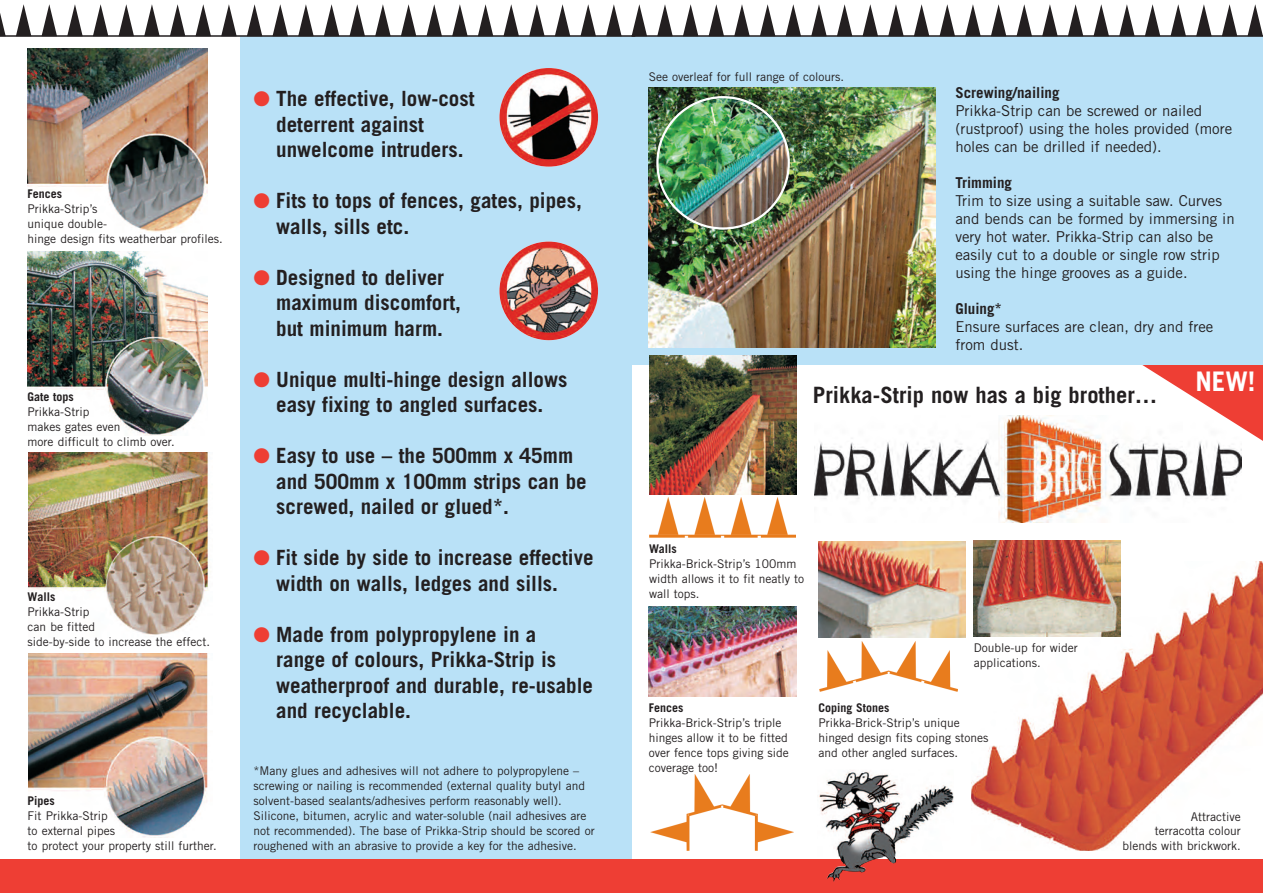
<style>
.page{position:relative;width:1263px;height:893px;background:#fff}
.page>*{position:absolute;margin:0;border:0;box-sizing:border-box;transform-origin:0 0}
.t1{font:700 27px "Trade Gothic";color:#fff}
.t2{font:700 22.5px "Trade Gothic";color:#231f20}
.t3{font:700 21px/25.5px "Trade Gothic";color:#231f20}
.t4{font:15px/18px "Trade Gothic";color:#231f20}
.t5{font:700 15px "Trade Gothic";color:#231f20}
.t6{font:12px/15px "Trade Gothic";color:#231f20}
.t7{font:700 12px "Trade Gothic";color:#231f20}
.s1{color:#ee3e34}
</style>
<div class="page">
<img style="left:814px;top:415px;width:428px;height:107px">
<svg style="left:1131px;top:364px;width:132px;height:88px"></svg>
<div style="left:632px;top:36px;width:631px;height:328px;background:#b9e1f7"></div>
<div style="left:241px;top:36px;width:391px;height:830px;background:#b9e1f7"></div>
<svg style="left:632px;top:4px;width:15px;height:31px"></svg>
<svg style="left:657px;top:4px;width:16px;height:31px"></svg>
<svg style="left:683px;top:4px;width:15px;height:31px"></svg>
<svg style="left:709px;top:4px;width:15px;height:31px"></svg>
<svg style="left:734px;top:4px;width:16px;height:31px"></svg>
<svg style="left:760px;top:4px;width:15px;height:31px"></svg>
<svg style="left:786px;top:4px;width:15px;height:31px"></svg>
<svg style="left:811px;top:4px;width:16px;height:31px"></svg>
<svg style="left:837px;top:4px;width:15px;height:31px"></svg>
<svg style="left:862px;top:4px;width:16px;height:31px"></svg>
<svg style="left:888px;top:4px;width:16px;height:31px"></svg>
<svg style="left:914px;top:4px;width:15px;height:31px"></svg>
<svg style="left:939px;top:4px;width:16px;height:31px"></svg>
<svg style="left:965px;top:4px;width:16px;height:31px"></svg>
<svg style="left:991px;top:4px;width:15px;height:31px"></svg>
<svg style="left:1016px;top:4px;width:16px;height:31px"></svg>
<svg style="left:1042px;top:4px;width:16px;height:31px"></svg>
<svg style="left:1068px;top:4px;width:15px;height:31px"></svg>
<svg style="left:1093px;top:4px;width:16px;height:31px"></svg>
<svg style="left:1119px;top:4px;width:16px;height:31px"></svg>
<svg style="left:1145px;top:4px;width:15px;height:31px"></svg>
<svg style="left:1170px;top:4px;width:16px;height:31px"></svg>
<svg style="left:1196px;top:4px;width:16px;height:31px"></svg>
<svg style="left:1222px;top:4px;width:15px;height:31px"></svg>
<svg style="left:1247px;top:4px;width:16px;height:31px"></svg>
<hr style="left:632px;top:35px;width:631px;height:2px;background:#231f20">
<div style="left:0;top:860px;width:1263px;height:33px;background:#ee3e34"></div>
<svg style="left:0;top:13px;width:6px;height:22px"></svg>
<svg style="left:16px;top:4px;width:15px;height:31px"></svg>
<svg style="left:42px;top:4px;width:15px;height:31px"></svg>
<svg style="left:67px;top:4px;width:16px;height:31px"></svg>
<svg style="left:93px;top:4px;width:15px;height:31px"></svg>
<svg style="left:119px;top:4px;width:15px;height:31px"></svg>
<svg style="left:144px;top:4px;width:16px;height:31px"></svg>
<svg style="left:170px;top:4px;width:15px;height:31px"></svg>
<svg style="left:195px;top:4px;width:16px;height:31px"></svg>
<svg style="left:221px;top:4px;width:16px;height:31px"></svg>
<svg style="left:247px;top:4px;width:15px;height:31px"></svg>
<svg style="left:272px;top:4px;width:16px;height:31px"></svg>
<svg style="left:298px;top:4px;width:16px;height:31px"></svg>
<svg style="left:324px;top:4px;width:15px;height:31px"></svg>
<svg style="left:349px;top:4px;width:16px;height:31px"></svg>
<svg style="left:375px;top:4px;width:16px;height:31px"></svg>
<svg style="left:401px;top:4px;width:15px;height:31px"></svg>
<svg style="left:426px;top:4px;width:16px;height:31px"></svg>
<svg style="left:452px;top:4px;width:16px;height:31px"></svg>
<svg style="left:478px;top:4px;width:15px;height:31px"></svg>
<svg style="left:503px;top:4px;width:16px;height:31px"></svg>
<svg style="left:529px;top:4px;width:16px;height:31px"></svg>
<svg style="left:555px;top:4px;width:15px;height:31px"></svg>
<svg style="left:580px;top:4px;width:16px;height:31px"></svg>
<svg style="left:606px;top:4px;width:16px;height:31px"></svg>
<hr style="left:0;top:35px;width:635px;height:2px;background:#231f20">
<img style="left:649px;top:356px;width:148px;height:138px">
<img style="left:649px;top:606px;width:147px;height:90px">
<img style="left:650px;top:498px;width:145px;height:39px">
<img style="left:650px;top:774px;width:143px;height:76px">
<img style="left:971px;top:561px;width:292px;height:290px">
<img style="left:649px;top:87px;width:286px;height:261px">
<img style="left:29px;top:453px;width:180px;height:182px">
<img style="left:28px;top:653px;width:180px;height:185px">
<img style="left:28px;top:49px;width:179px;height:183px">
<img style="left:28px;top:252px;width:179px;height:184px">
<img style="left:499px;top:68px;width:99px;height:99px">
<img style="left:499px;top:242px;width:99px;height:98px">
<img style="left:656px;top:96px;width:134px;height:134px">
<img style="left:818px;top:541px;width:147px;height:97px">
<img style="left:820px;top:641px;width:137px;height:50px">
<img style="left:973px;top:540px;width:148px;height:97px">
<img style="left:817px;top:770px;width:137px;height:112px">
<p class="t7" style="left:28px;top:190px;width:36px">Fences</p>
<p class="t6" style="left:28px;top:203px;width:197px">Prikka-Strip’s<br>unique double-<br>hinge design fits weatherbar profiles.</p>
<p class="t7" style="left:28px;top:392px;width:48px">Gate tops</p>
<p class="t6" style="left:28px;top:405px;width:149px">Prikka-Strip<br>makes gates even<br>more difficult to climb over.</p>
<p class="t7" style="left:28px;top:592px;width:29px">Walls</p>
<p class="t6" style="left:28px;top:605px;width:184px">Prikka-Strip<br>can be fitted<br>side-by-side to increase the effect.</p>
<p class="t7" style="left:28px;top:796px;width:29px">Pipes</p>
<p class="t6" style="left:28px;top:809px;width:191px">Fit Prikka-Strip<br>to external pipes<br>to protect your property still further.</p>
<h3 class="t3" style="left:276px;top:88px;width:200px;text-indent:-23px"><span class="s1">●</span> The effective, low-cost deterrent against unwelcome intruders.</h3>
<h3 class="t3" style="left:276px;top:190px;width:307px;text-indent:-23px"><span class="s1">●</span> Fits to tops of fences, gates, pipes, walls, sills etc.</h3>
<h3 class="t3" style="left:276px;top:266px;width:186px;text-indent:-23px"><span class="s1">●</span> Designed to deliver maximum discomfort, but minimum harm.</h3>
<h3 class="t3" style="left:253px;top:368px;width:315px;text-align:center"><span class="s1">●</span> Unique multi-hinge design allows easy fixing to angled surfaces.</h3>
<h3 class="t3" style="left:276px;top:445px;width:312px;text-indent:-23px"><span class="s1">●</span> Easy to use – the 500mm x 45mm and 500mm x 100mm strips can be screwed, nailed or glued*.</h3>
<h3 class="t3" style="left:276px;top:547px;width:319px;text-indent:-23px"><span class="s1">●</span> Fit side by side to increase effective width on walls, ledges and sills.</h3>
<h3 class="t3" style="left:276px;top:623px;width:318px;text-indent:-23px"><span class="s1">●</span> Made from polypropylene in a<br>range of colours, Prikka-Strip is weatherproof and durable, re-usable and recyclable.</h3>
<p class="t6" style="left:253px;top:764px;width:343px">*Many glues and adhesives will not adhere to polypropylene – screwing or nailing is recommended (external quality butyl and solvent-based sealants/adhesives perform reasonably well).<br>Silicone, bitumen, acrylic and water-soluble (nail adhesives are not recommended). The base of Prikka-Strip should be scored or roughened with an abrasive to provide a key for the adhesive.</p>
<p class="t6" style="left:649px;top:71px;width:197px">See overleaf for full range of colours.</p>
<p class="t5" style="left:955px;top:87px;width:106px">Screwing/nailing</p>
<p class="t4" style="left:955px;top:103px;width:278px">Prikka-Strip can be screwed or nailed (rustproof) using the holes provided (more holes can be drilled if needed).</p>
<p class="t5" style="left:955px;top:177px;width:58px">Trimming</p>
<p class="t4" style="left:955px;top:193px;width:281px">Trim to size using a suitable saw. Curves and bends can be formed by immersing in very hot water. Prikka-Strip can also be easily cut to a double or single row strip using the hinge grooves as a guide.</p>
<p class="t5" style="left:955px;top:303px;width:48px">Gluing*</p>
<p class="t4" style="left:955px;top:319px;width:260px">Ensure surfaces are clean, dry and free from dust.</p>
<h2 class="t2" style="left:813px;top:387px;width:346px">Prikka-Strip now has a big brother…</h2>
<h1 class="t1" style="left:1195px;top:371px;width:61px">NEW!</h1>
<p class="t7" style="left:649px;top:544px;width:29px">Walls</p>
<p class="t6" style="left:649px;top:557px;width:156px">Prikka-Brick-Strip’s 100mm width allows it to fit neatly to wall tops.</p>
<p class="t7" style="left:649px;top:703px;width:36px">Fences</p>
<p class="t6" style="left:649px;top:716px;width:142px">Prikka-Brick-Strip’s triple hinges allow it to be fitted over fence tops giving side coverage too!</p>
<p class="t6" style="left:974px;top:641px;width:106px">Double-up for wider applications.</p>
<p class="t7" style="left:818px;top:704px;width:73px">Coping Stones</p>
<p class="t6" style="left:818px;top:717px;width:172px">Prikka-Brick-Strip’s unique hinged design fits coping stones and other angled surfaces.</p>
<p class="t6" style="left:1122px;top:810px;width:120px;line-height:14.4px;text-align:right">Attractive<br>terracotta colour blends with brickwork.</p>
</div>
